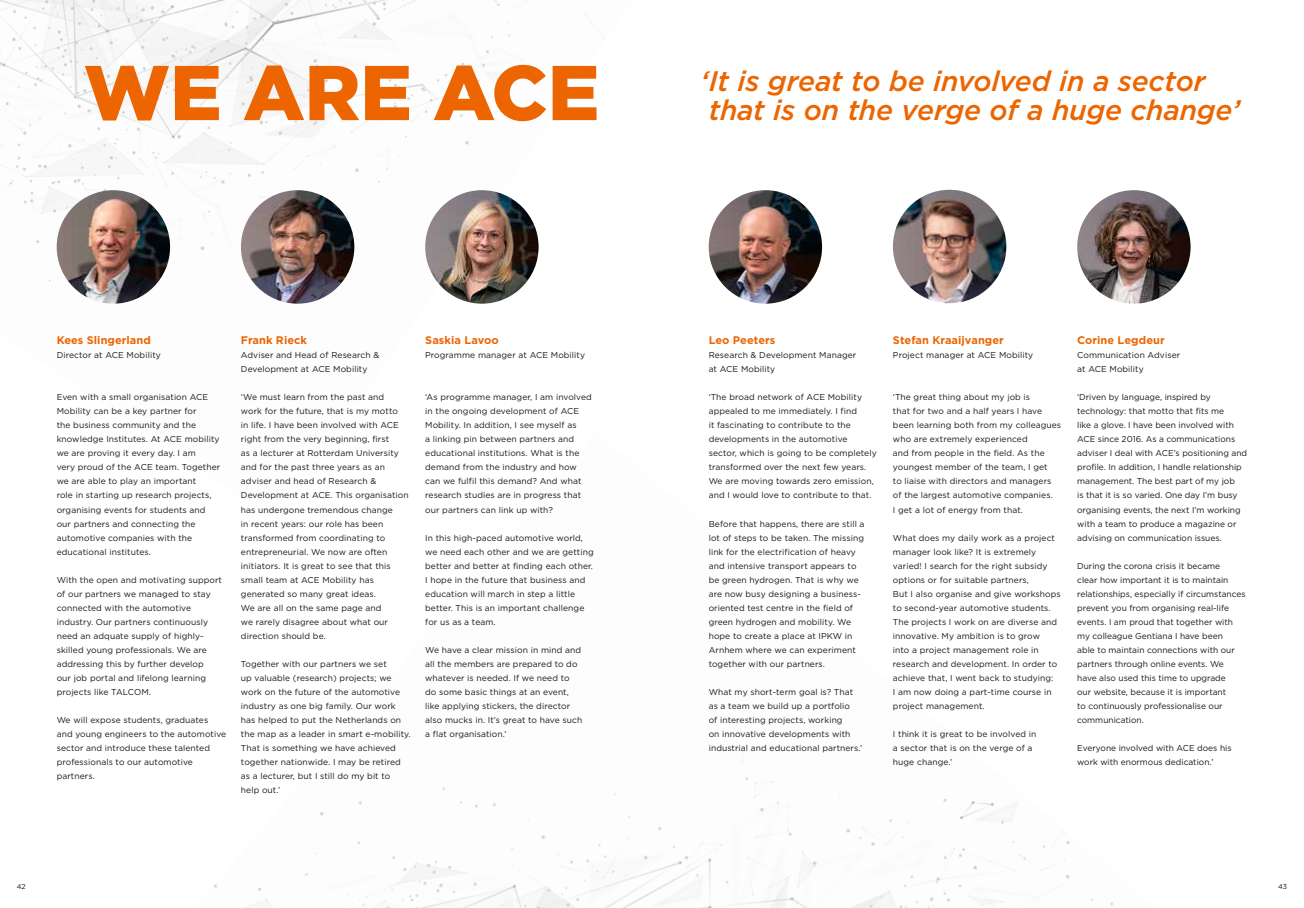
<style>
.page{position:relative;width:1304px;height:908px;background:#fff}
.page>*{position:absolute;margin:0;border:0;box-sizing:border-box;transform-origin:0 0}
.t1{font:900 77.4px "Gotham HTF";color:#ec6500}
.t2{font:italic 500 28.2px "Gotham HTF";letter-spacing:-.01em;color:#ec6500}
.t3{font:700 11px "Gotham HTF";letter-spacing:.005em;color:#ec6500}
.t4{font:8.5px/14px "Gotham HTF";letter-spacing:.01em;color:#181716}
.t5{font:7px "Gotham HTF";color:#181716}
</style>
<div class="page">
<img style="left:213px;top:777px;width:900px;height:130px">
<img style="left:0;top:0;width:539px;height:304px">
<img style="left:57px;top:190px;width:113px;height:113px;border-radius:57px">
<img style="left:241px;top:190px;width:113px;height:113px;border-radius:57px">
<img style="left:425px;top:190px;width:114px;height:113px;border-radius:57px">
<img style="left:709px;top:190px;width:113px;height:113px;border-radius:57px">
<img style="left:893px;top:190px;width:113px;height:113px;border-radius:57px">
<img style="left:1077px;top:190px;width:114px;height:113px;border-radius:57px">
<h1 class="t1" style="left:84px;top:48px;width:517px">WE ARE ACE</h1>
<p class="t3" style="left:57px;top:334px;width:96px">Kees Slingerland</p>
<p class="t4" style="left:57px;top:348px;width:106px">Director at ACE Mobility</p>
<p class="t4" style="left:57px;top:390px;width:165px">Even with a small organisation ACE<br>Mobility can be a key partner for<br>the business community and the knowledge Institutes. At ACE mobility we are proving it every day. I am<br>very proud of the ACE team. Together we are able to play an important<br>role in starting up research projects, organising events for students and our partners and connecting the automotive companies with the educational institutes.</p>
<p class="t4" style="left:57px;top:572px;width:167px">With the open and motivating support of our partners we managed to stay connected with the automotive industry. Our partners continuously need an adquate supply of highly&shy;skilled young professionals. We are addressing this by further develop<br>our job portal and lifelong learning projects like TALCOM.</p>
<p class="t4" style="left:57px;top:712px;width:171px">We will expose students, graduates and young engineers to the automotive sector and introduce these talented professionals to our automotive partners.</p>
<p class="t3" style="left:241px;top:334px;width:68px">Frank Rieck</p>
<p class="t4" style="left:241px;top:348px;width:140px">Adviser and Head of Research &amp;<br>Development at ACE Mobility</p>
<p class="t4" style="left:241px;top:390px;width:169px">‘We must learn from the past and<br>work for the future, that is my motto<br>in life. I have been involved with ACE right from the very beginning, first<br>as a lecturer at Rotterdam University and for the past three years as an adviser and head of Research &amp;<br>Development at ACE. This organisation has undergone tremendous change<br>in recent years: our role has been transformed from coordinating to entrepreneurial. We now are often initiators. It is great to see that this small team at ACE Mobility has generated so many great ideas.<br>We are all on the same page and<br>we rarely disagree about what our direction should be.</p>
<p class="t4" style="left:241px;top:656px;width:171px">Together with our partners we set<br>up valuable (research) projects; we work on the future of the automotive industry as one big family. Our work has helped to put the Netherlands on the map as a leader in smart e-mobility.<br>That is something we have achieved together nationwide. I may be retired as a lecturer, but I still do my bit to help out.’</p>
<p class="t3" style="left:425px;top:334px;width:75px">Saskia Lavoo</p>
<p class="t4" style="left:425px;top:348px;width:161px">Programme manager at ACE Mobility</p>
<p class="t4" style="left:425px;top:390px;width:168px">‘As programme manager, I am involved in the ongoing development of ACE Mobility. In addition, I see myself as<br>a linking pin between partners and educational institutions. What is the demand from the industry and how can we fulfil this demand? And what research studies are in progress that our partners can link up with?</p>
<p class="t4" style="left:425px;top:530px;width:170px">In this high-paced automotive world, we need each other and we are getting better and better at finding each other.<br>I hope in the future that business and education will march in step a little better. This is an important challenge for us as a team.</p>
<p class="t4" style="left:425px;top:642px;width:159px">We have a clear mission in mind and all the members are prepared to do whatever is needed. If we need to do some basic things at an event, like applying stickers, the director also mucks in. It’s great to have such a flat organisation.’</p>
<h2 class="t2" style="left:701px;top:65px;width:506px">‘It is great to be involved in a sector</h2>
<h2 class="t2" style="left:709px;top:94px;width:533px">that is on the verge of a huge change’</h2>
<p class="t3" style="left:709px;top:334px;width:68px">Leo Peeters</p>
<p class="t4" style="left:709px;top:348px;width:149px">Research &amp; Development Manager at ACE Mobility</p>
<p class="t4" style="left:709px;top:390px;width:170px">‘The broad network of ACE Mobility appealed to me immediately. I find<br>it fascinating to contribute to the developments in the automotive sector, which is going to be completely transformed over the next few years.<br>We are moving towards zero emission, and I would love to contribute to that.</p>
<p class="t4" style="left:709px;top:516px;width:157px">Before that happens, there are still a lot of steps to be taken. The missing link for the electrification of heavy and intensive transport appears to be green hydrogen. That is why we are now busy designing a business&shy;oriented test centre in the field of green hydrogen and mobility. We hope to create a place at IPKW in Arnhem where we can experiment together with our partners.</p>
<p class="t4" style="left:709px;top:684px;width:155px">What my short-term goal is? That as a team we build up a portfolio<br>of interesting projects, working<br>on innovative developments with industrial and educational partners.’</p>
<p class="t3" style="left:893px;top:334px;width:112px">Stefan Kraaijvanger</p>
<p class="t4" style="left:893px;top:348px;width:142px">Project manager at ACE Mobility</p>
<p class="t4" style="left:893px;top:390px;width:170px">‘The great thing about my job is<br>that for two and a half years I have been learning both from my colleagues who are extremely experienced<br>and from people in the field. As the youngest member of the team, I get<br>to liaise with directors and managers of the largest automotive companies.<br>I get a lot of energy from that.</p>
<p class="t4" style="left:893px;top:530px;width:169px">What does my daily work as a project manager look like? It is extremely varied! I search for the right subsidy options or for suitable partners,<br>But I also organise and give workshops to second-year automotive students.<br>The projects I work on are diverse and innovative. My ambition is to grow<br>into a project management role in research and development. In order to achieve that, I went back to studying:<br>I am now doing a part-time course in project management.</p>
<p class="t4" style="left:893px;top:726px;width:145px">I think it is great to be involved in a sector that is on the verge of a huge change.’</p>
<p class="t3" style="left:1077px;top:334px;width:89px">Corine Legdeur</p>
<p class="t4" style="left:1077px;top:348px;width:105px">Communication Adviser at ACE Mobility</p>
<p class="t4" style="left:1077px;top:390px;width:171px">‘Driven by language, inspired by technology: that motto that fits me<br>like a glove. I have been involved with ACE since 2016. As a communications adviser I deal with ACE’s positioning and profile. In addition, I handle relationship management. The best part of my job<br>is that it is so varied. One day I’m busy organising events, the next I’m working with a team to produce a magazine or advising on communication issues.</p>
<p class="t4" style="left:1077px;top:558px;width:170px">During the corona crisis it became<br>clear how important it is to maintain relationships, especially if circumstances prevent you from organising real-life events. I am proud that together with my colleague Gentiana I have been<br>able to maintain connections with our partners through online events. We<br>have also used this time to upgrade<br>our website, because it is important<br>to continuously professionalise our communication.</p>
<p class="t4" style="left:1077px;top:740px;width:156px">Everyone involved with ACE does his work with enormous dedication.’</p>
<p class="t5" style="left:17px;top:882px;width:10px">42</p>
<p class="t5" style="left:1278px;top:882px;width:11px">43</p>
</div>
